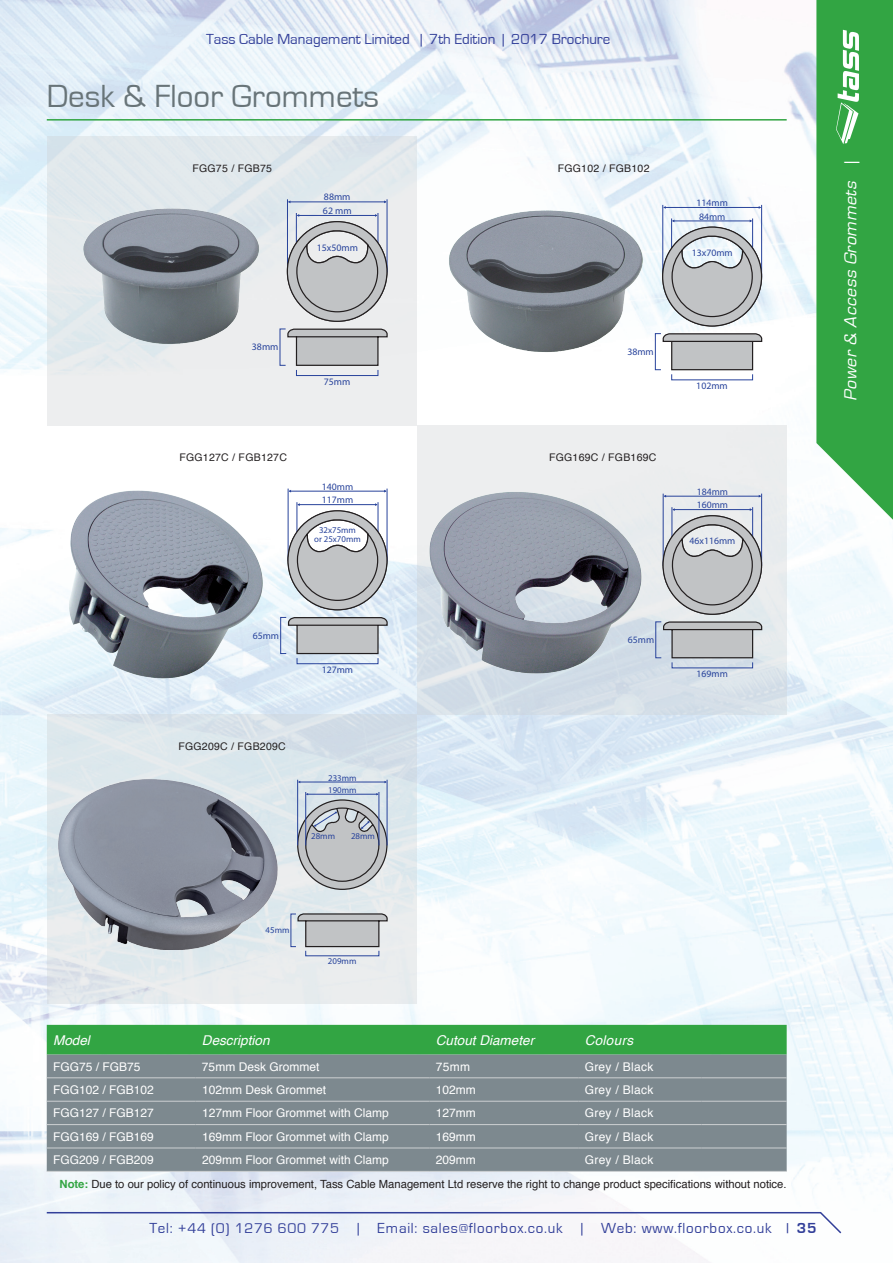
<style>
.page{position:relative;width:893px;height:1263px;background:#fff}
.page>*{position:absolute;margin:0;border:0;box-sizing:border-box;transform-origin:0 0}
.t1{font:33px "Eurostile";color:#687478}
.t2{font:italic 18px "Eurostile";color:#fff}
.t3{font:15px "Eurostile";letter-spacing:.05em;color:#323f99}
.t4{font:15px "Eurostile";color:#323f99}
.t5{font:italic 13.5px "Helvetica";color:#fff}
.t6{font:italic 13.5px "Helvetica";letter-spacing:.025em;color:#fff}
.t7{font:12px "Helvetica";color:#fff}
.t8{font:12px "Helvetica";letter-spacing:.025em;color:#fff}
.t9{font:11.25px "Helvetica";color:#231f20}
.t10{font:10.5px "Helvetica";letter-spacing:.025em;color:#231f20}
.t11{font:9.9px "Myriad Pro";color:#28439b}
.t12{font:9.75px "Myriad Pro";color:#28439b}
.t13{font:8.85px/9.6px "Myriad Pro";color:#28439b;text-align:center}
.s1{font-style:normal}
.s2{font-weight:700;color:#32a543}
.s3{font-size:14.55px}
.s4{font-family:"Eurostile Extended Two";font-size:13.5px}
.s5{font-weight:700}
</style>
<div class="page">
<img style="left:0;top:0;width:893px;height:1263px">
<svg style="left:816px;top:0;width:77px;height:520px;background:#47ae56"></svg>
<hr style="left:47px;top:119px;width:740px;height:2px;background:#32a543">
<svg style="left:45px;top:1211px;width:798px;height:24px"></svg>
<div style="left:47px;top:136px;width:370px;height:289px;background:linear-gradient(to right,#e6ebed,#e8ebee)"></div>
<div style="left:417px;top:425px;width:370px;height:289px;background:linear-gradient(to bottom,#f0f0f0,#d7e1e9)"></div>
<div style="left:47px;top:714px;width:370px;height:289px;background:linear-gradient(to bottom,#d8e4eb,#e9ecee)"></div>
<img style="left:77px;top:190px;width:188px;height:173px">
<img style="left:446px;top:203px;width:201px;height:157px">
<img style="left:54px;top:484px;width:217px;height:201px">
<img style="left:428px;top:486px;width:216px;height:200px">
<img style="left:55px;top:773px;width:230px;height:184px">
<hr style="left:296px;top:213px;width:1px;height:59px;background:#28439b">
<hr style="left:287px;top:199px;width:1px;height:73px;background:#28439b">
<svg style="left:279px;top:328px;width:109px;height:48px;background:#bfc1c5"></svg>
<hr style="left:387px;top:199px;width:1px;height:73px;background:#28439b">
<hr style="left:378px;top:213px;width:1px;height:59px;background:#28439b">
<hr style="left:289px;top:202px;width:97px;height:1px;background:#28439b">
<svg style="left:286px;top:214px;width:102px;height:108px;background:#c1c3c7"></svg>
<hr style="left:671px;top:218px;width:1px;height:59px;background:#28439b">
<hr style="left:662px;top:205px;width:1px;height:72px;background:#28439b">
<svg style="left:655px;top:333px;width:108px;height:47px"></svg>
<hr style="left:761px;top:205px;width:1px;height:72px;background:#28439b">
<hr style="left:752px;top:218px;width:1px;height:59px;background:#28439b">
<hr style="left:664px;top:207px;width:96px;height:1px;background:#28439b">
<svg style="left:661px;top:220px;width:102px;height:107px"></svg>
<hr style="left:297px;top:502px;width:1px;height:59px;background:#28439b">
<hr style="left:288px;top:489px;width:1px;height:72px;background:#28439b">
<hr style="left:387px;top:489px;width:1px;height:72px;background:#28439b">
<hr style="left:378px;top:502px;width:1px;height:59px;background:#28439b">
<hr style="left:289px;top:491px;width:97px;height:1px;background:#28439b">
<svg style="left:280px;top:503px;width:108px;height:161px"></svg>
<hr style="left:672px;top:507px;width:1px;height:59px;background:#28439b">
<hr style="left:663px;top:494px;width:1px;height:72px;background:#28439b">
<svg style="left:655px;top:621px;width:108px;height:47px;background:#b8bdc3"></svg>
<hr style="left:761px;top:494px;width:1px;height:72px;background:#28439b">
<hr style="left:752px;top:507px;width:1px;height:59px;background:#28439b">
<hr style="left:664px;top:496px;width:96px;height:1px;background:#28439b">
<svg style="left:662px;top:508px;width:101px;height:107px;background:#c0c2c6"></svg>
<svg style="left:290px;top:779px;width:98px;height:177px;background:#c2c7cc"></svg>
<div style="left:47px;top:1025px;width:740px;height:29px;background:#32a543"></div>
<div style="left:47px;top:1054px;width:740px;height:117px;background:#7d898f"></div>
<hr style="left:47px;top:1077px;width:149px;height:1px;background:#cdd0d2">
<hr style="left:196px;top:1077px;width:233px;height:1px;background:#cdd0d2">
<hr style="left:429px;top:1077px;width:149px;height:1px;background:#cdd0d2">
<hr style="left:578px;top:1077px;width:124px;height:1px;background:#cdd0d2">
<hr style="left:702px;top:1077px;width:85px;height:1px;background:#cdd0d2">
<hr style="left:429px;top:1101px;width:149px;height:1px;background:#cdd0d2">
<hr style="left:578px;top:1101px;width:124px;height:1px;background:#cdd0d2">
<hr style="left:702px;top:1101px;width:85px;height:1px;background:#cdd0d2">
<hr style="left:429px;top:1124px;width:149px;height:1px;background:#cdd0d2">
<hr style="left:578px;top:1124px;width:124px;height:1px;background:#cdd0d2">
<hr style="left:702px;top:1124px;width:85px;height:1px;background:#cdd0d2">
<hr style="left:429px;top:1148px;width:149px;height:1px;background:#cdd0d2">
<hr style="left:578px;top:1148px;width:124px;height:1px;background:#cdd0d2">
<hr style="left:702px;top:1148px;width:85px;height:1px;background:#cdd0d2">
<hr style="left:429px;top:1171px;width:149px;height:1px;background:#cdd0d2">
<hr style="left:578px;top:1171px;width:124px;height:1px;background:#cdd0d2">
<hr style="left:702px;top:1171px;width:85px;height:1px;background:#cdd0d2">
<hr style="left:47px;top:1101px;width:149px;height:1px;background:#cdd0d2">
<hr style="left:196px;top:1101px;width:233px;height:1px;background:#cdd0d2">
<hr style="left:47px;top:1124px;width:149px;height:1px;background:#cdd0d2">
<hr style="left:196px;top:1124px;width:233px;height:1px;background:#cdd0d2">
<hr style="left:47px;top:1148px;width:149px;height:1px;background:#cdd0d2">
<hr style="left:196px;top:1148px;width:233px;height:1px;background:#cdd0d2">
<hr style="left:47px;top:1171px;width:149px;height:1px;background:#cdd0d2">
<hr style="left:196px;top:1171px;width:233px;height:1px;background:#cdd0d2">
<p class="t4" style="left:206px;top:31px;width:406px">Tass Cable Management Limited | 7th Edition | 2017 Brochure</p>
<h1 class="t1" style="left:47px;top:78px;width:334px">Desk &amp; Floor Grommets</h1>
<p class="t10" style="left:192px;top:160px;width:81px">FGG75 / FGB75</p>
<p class="t10" style="left:558px;top:160px;width:93px">FGG102 / FGB102</p>
<p class="t11" style="left:324px;top:191px;width:28px">88mm</p>
<p class="t11" style="left:323px;top:205px;width:30px">62 mm</p>
<p class="t11" style="left:317px;top:241px;width:43px">15x50mm</p>
<p class="t12" style="left:696px;top:197px;width:33px">114mm</p>
<p class="t12" style="left:699px;top:210px;width:28px">84mm</p>
<p class="t12" style="left:692px;top:247px;width:42px">13x70mm</p>
<p class="t11" style="left:252px;top:341px;width:28px">38mm</p>
<p class="t11" style="left:324px;top:376px;width:28px">75mm</p>
<p class="t12" style="left:627px;top:345px;width:28px">38mm</p>
<p class="t10" style="left:179px;top:449px;width:109px">FGG127C / FGB127C</p>
<p class="t10" style="left:549px;top:449px;width:109px">FGG169C / FGB169C</p>
<p class="t12" style="left:322px;top:480px;width:33px">140mm</p>
<p class="t13" style="left:314px;top:525px;width:48px">32x75mm or 25x70mm</p>
<p class="t12" style="left:322px;top:494px;width:33px">117mm</p>
<p class="t12" style="left:696px;top:380px;width:33px">102mm</p>
<p class="t12" style="left:697px;top:485px;width:33px">184mm</p>
<p class="t12" style="left:697px;top:499px;width:33px">160mm</p>
<p class="t12" style="left:690px;top:535px;width:47px">46x116mm</p>
<p class="t12" style="left:253px;top:629px;width:28px">65mm</p>
<p class="t12" style="left:322px;top:664px;width:33px">127mm</p>
<p class="t10" style="left:178px;top:738px;width:109px">FGG209C / FGB209C</p>
<p class="t13" style="left:328px;top:773px;width:30px">233mm</p>
<p class="t13" style="left:328px;top:785px;width:30px">190mm</p>
<p class="t13" style="left:311px;top:831px;width:25px">28mm</p>
<p class="t13" style="left:351px;top:831px;width:25px">28mm</p>
<p class="t12" style="left:628px;top:634px;width:28px">65mm</p>
<p class="t12" style="left:697px;top:668px;width:33px">169mm</p>
<h2 class="t2" style="left:841px;top:401px;width:241px;rotate:-90deg">Power &amp; Access Grommets <span class="s1">|</span></h2>
<p class="t13" style="left:266px;top:925px;width:25px">45mm</p>
<p class="t13" style="left:328px;top:956px;width:30px">209mm</p>
<p class="t5" style="left:53px;top:1029px;width:38px">Model</p>
<p class="t5" style="left:202px;top:1029px;width:69px">Description</p>
<p class="t5" style="left:436px;top:1029px;width:100px">Cutout Diameter</p>
<p class="t6" style="left:585px;top:1029px;width:50px">Colours</p>
<p class="t7" style="left:53px;top:1057px;width:89px">FGG75 / FGB75</p>
<p class="t7" style="left:202px;top:1057px;width:119px">75mm Desk Grommet</p>
<p class="t7" style="left:436px;top:1057px;width:36px">75mm</p>
<p class="t8" style="left:585px;top:1057px;width:70px">Grey / Black</p>
<p class="t7" style="left:53px;top:1080px;width:102px">FGG102 / FGB102</p>
<p class="t7" style="left:202px;top:1080px;width:126px">102mm Desk Grommet</p>
<p class="t7" style="left:436px;top:1080px;width:42px">102mm</p>
<p class="t8" style="left:585px;top:1080px;width:70px">Grey / Black</p>
<p class="t7" style="left:53px;top:1104px;width:102px">FGG127 / FGB127</p>
<p class="t7" style="left:202px;top:1104px;width:188px">127mm Floor Grommet with Clamp</p>
<p class="t7" style="left:436px;top:1104px;width:42px">127mm</p>
<p class="t8" style="left:585px;top:1104px;width:70px">Grey / Black</p>
<p class="t7" style="left:53px;top:1127px;width:102px">FGG169 / FGB169</p>
<p class="t7" style="left:202px;top:1127px;width:188px">169mm Floor Grommet with Clamp</p>
<p class="t7" style="left:436px;top:1127px;width:42px">169mm</p>
<p class="t8" style="left:585px;top:1127px;width:70px">Grey / Black</p>
<p class="t7" style="left:53px;top:1151px;width:102px">FGG209 / FGB209</p>
<p class="t7" style="left:202px;top:1151px;width:188px">209mm Floor Grommet with Clamp</p>
<p class="t7" style="left:436px;top:1151px;width:42px">209mm</p>
<p class="t8" style="left:585px;top:1151px;width:70px">Grey / Black</p>
<p class="t9" style="left:60px;top:1176px;width:729px"><span class="s2">Note:</span> Due to our policy of continuous improvement, Tass Cable Management Ltd reserve the right to change product specifications without notice.</p>
<p class="t3" style="left:149px;top:1220px;width:415px">Tel: <span class="s3">+44 (0) 1276 600 775</span> | Email: sales@floorbox.co.uk</p>
<p class="t3" style="left:581px;top:1220px;width:236px">| Web: www.floorbox.co.uk <span class="s4">|</span> <span class="s5">35</span></p>
</div>
